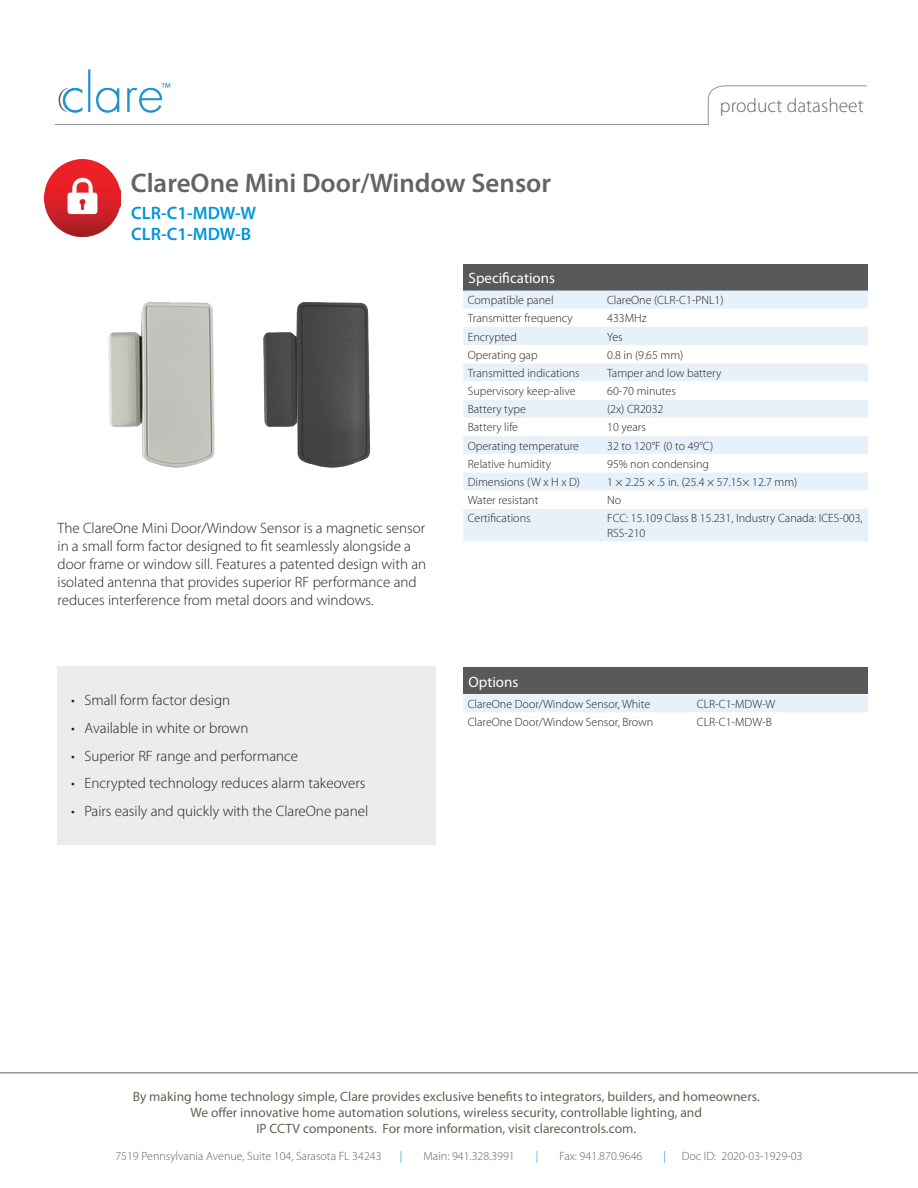
<style>
.page{position:relative;width:918px;height:1188px;background:#fff}
.page>*{position:absolute;margin:0;border:0;box-sizing:border-box;transform-origin:0 0}
.t1{font:600 27px "Myriad Pro";color:#636466}
.t2{font:300 19.5px "Myriad Pro";color:#636466}
.t3{font:600 18px/21.6px "Myriad Pro";color:#0095da}
.t4{font:300 15px/18px "Myriad Pro";color:#231f20}
.Table_Body__black{font:15px "Myriad Pro";color:#fff}
.t5{font:13.5px/16.2px "Myriad Pro";color:#636255;text-align:center}
.t6{font:300 12px/14.4px "Myriad Pro";color:#231f20}
.t7{font:300 12px "Myriad Pro";color:#636255}
.t8{font:300 12px "Myriad Pro";color:#0095da}
</style>
<div class="page">
<hr style="left:0;top:1072px;width:918px;height:1px;background:#636255">
<hr style="left:55px;top:124px;width:654px;height:1px;background:#949698">
<svg style="left:708px;top:85px;width:159px;height:40px"></svg>
<img style="left:58px;top:69px;width:113px;height:44px">
<img style="left:44px;top:160px;width:77px;height:76px">
<div style="left:463px;top:264px;width:405px;height:27px;background:#58595b"></div>
<div style="left:463px;top:291px;width:405px;height:250px;background:#e7f1fa"></div>
<svg style="left:463px;top:309px;width:405px;height:200px"></svg>
<div style="left:463px;top:667px;width:405px;height:27px;background:#58595b"></div>
<div style="left:463px;top:694px;width:405px;height:18px;background:#e7f1fa"></div>
<div style="left:58px;top:666px;width:378px;height:179px;background:#ebecec"></div>
<img style="left:108px;top:302px;width:107px;height:166px">
<img style="left:263px;top:302px;width:108px;height:166px">
<p class="t2" style="left:720px;top:94px;width:145px">product datasheet</p>
<p class="t1" style="left:131px;top:166px;width:422px">ClareOne Mini Door/Window Sensor</p>
<p class="t3" style="left:131px;top:202px;width:126px">CLR-C1-MDW-W<br>CLR-C1-MDW-B</p>
<p class="Table_Body__black" style="left:469px;top:268px;width:88px">Specifications</p>
<p class="t6" style="left:468px;top:293px;width:87px">Compatible panel</p>
<p class="t6" style="left:607px;top:293px;width:118px">ClareOne (CLR-C1-PNL1)</p>
<p class="t6" style="left:468px;top:311px;width:107px">Transmitter frequency</p>
<p class="t6" style="left:607px;top:311px;width:41px">433MHz</p>
<p class="t6" style="left:468px;top:329px;width:51px">Encrypted</p>
<p class="t6" style="left:607px;top:329px;width:17px">Yes</p>
<p class="t6" style="left:468px;top:347px;width:71px">Operating gap</p>
<p class="t6" style="left:607px;top:347px;width:78px">0.8 in (9.65 mm)</p>
<p class="t6" style="left:468px;top:366px;width:113px">Transmitted indications</p>
<p class="t6" style="left:607px;top:366px;width:116px">Tamper and low battery</p>
<p class="t6" style="left:468px;top:384px;width:109px">Supervisory keep-alive</p>
<p class="t6" style="left:607px;top:384px;width:70px">60-70 minutes</p>
<p class="t6" style="left:468px;top:402px;width:60px">Battery type</p>
<p class="t6" style="left:607px;top:402px;width:58px">(2x) CR2032</p>
<p class="t6" style="left:468px;top:420px;width:52px">Battery life</p>
<p class="t6" style="left:607px;top:420px;width:40px">10 years</p>
<p class="t6" style="left:468px;top:438px;width:113px">Operating temperature</p>
<p class="t6" style="left:607px;top:438px;width:108px">32 to 120°F (0 to 49°C)</p>
<p class="t6" style="left:468px;top:456px;width:85px">Relative humidity</p>
<p class="t6" style="left:607px;top:456px;width:103px">95% non condensing</p>
<p class="t6" style="left:468px;top:475px;width:114px">Dimensions (W x H x D)</p>
<p class="t6" style="left:607px;top:475px;width:192px">1 × 2.25 × .5 in. (25.4 × 57.15× 12.7 mm)</p>
<p class="t6" style="left:468px;top:493px;width:72px">Water resistant</p>
<p class="t6" style="left:607px;top:493px;width:16px">No</p>
<p class="t6" style="left:468px;top:511px;width:64px">Certifications</p>
<p class="t6" style="left:607px;top:511px;width:257px">FCC: 15.109 Class B 15.231, Industry Canada: ICES-003,<br>RSS-210</p>
<p class="t4" style="left:58px;top:519px;width:370px">The ClareOne Mini Door/Window Sensor is a magnetic sensor in a small form factor designed to fit seamlessly alongside a door frame or window sill. Features a patented design with an isolated antenna that provides superior RF performance and reduces interference from metal doors and windows.</p>
<p class="t4" style="left:71px;top:691px;width:161px">• Small form factor design</p>
<p class="t4" style="left:71px;top:719px;width:179px">• Available in white or brown</p>
<p class="t4" style="left:71px;top:746px;width:229px">• Superior RF range and performance</p>
<p class="t4" style="left:71px;top:774px;width:296px">• Encrypted technology reduces alarm takeovers</p>
<p class="t4" style="left:71px;top:802px;width:299px">• Pairs easily and quickly with the ClareOne panel</p>
<p class="Table_Body__black" style="left:469px;top:672px;width:51px">Options</p>
<p class="t6" style="left:468px;top:697px;width:184px">ClareOne Door/Window Sensor, White</p>
<p class="t6" style="left:697px;top:697px;width:80px">CLR-C1-MDW-W</p>
<p class="t6" style="left:468px;top:715px;width:187px">ClareOne Door/Window Sensor, Brown</p>
<p class="t6" style="left:697px;top:715px;width:76px">CLR-C1-MDW-B</p>
<p class="t5" style="left:133px;top:1088px;width:629px">By making home technology simple, Clare provides exclusive benefits to integrators, builders, and homeowners.<br>We offer innovative home automation solutions, wireless security, controllable lighting, and<br>IP CCTV components. For more information, visit clarecontrols.com.</p>
<p class="t7" style="left:115px;top:1149px;width:268px">7519 Pennsylvania Avenue, Suite 104, Sarasota FL 34243</p>
<p class="t8" style="left:400px;top:1149px;width:4px">|</p>
<p class="t7" style="left:424px;top:1149px;width:93px">Main: 941.328.3991</p>
<p class="t8" style="left:536px;top:1149px;width:4px">|</p>
<p class="t7" style="left:559px;top:1149px;width:85px">Fax: 941.870.9646</p>
<p class="t8" style="left:663px;top:1149px;width:4px">|</p>
<p class="t7" style="left:682px;top:1149px;width:122px">Doc ID: 2020-03-1929-03</p>
</div>
